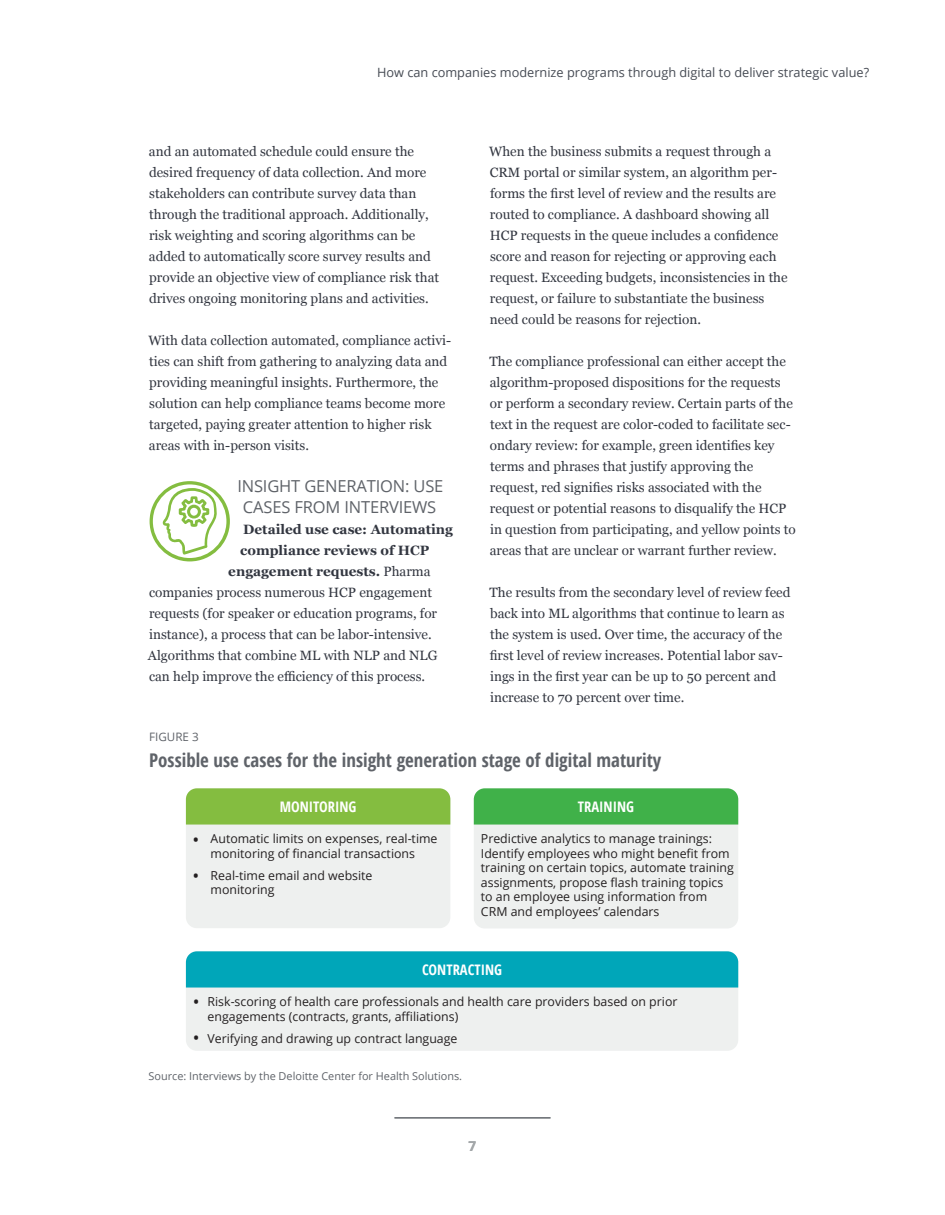
<style>
.page{position:relative;width:945px;height:1215px;background:#fff}
.page>*{position:absolute;margin:0;border:0;box-sizing:border-box;transform-origin:0 0}
.t1{font:700 18.9px "Open Sans Condensed";color:#5f6369}
.heading3{font:16.5px/21px "Open Sans";letter-spacing:-.01em;color:#5f6369;text-align:center}
.t2{font:700 condensed 14.55px "Open Sans";color:#fff}
.cover-top-right_attr{font:13.5px/21px "Georgia";color:#323640}
.cover-top-right_attr-2{font:700 13.5px "Georgia";color:#323640}
.page-number{font:700 13.5px "Open Sans";color:#a3a7a9}
.t3{font:12.75px "Open Sans";color:#464b54}
.t4{font:12.3px/14.5px "Open Sans";color:#231f20}
.t5{font:800 12.3px "Open Sans";color:#231f20}
.t6{font:11.55px "Open Sans";color:#5f6369}
.t7{font:10.95px "Open Sans";color:#5f6369}
.s1{font-weight:400}
</style>
<div class="page">
<hr style="left:394px;top:1118px;width:156px;height:1px;background:#5f6369">
<div style="left:186px;top:788px;width:264px;height:140px;background:#eef0ef;border-radius:11px"></div>
<div style="left:186px;top:788px;width:264px;height:37px;background:#84bd40"></div>
<div style="left:186px;top:951px;width:552px;height:100px;background:#eef0ef;border-radius:11px"></div>
<div style="left:186px;top:951px;width:552px;height:37px;background:#00a6b9"></div>
<div style="left:474px;top:788px;width:264px;height:140px;background:#eef0ef;border-radius:11px"></div>
<div style="left:474px;top:788px;width:264px;height:37px;background:#40b149"></div>
<svg style="left:150px;top:481px;width:80px;height:80px"></svg>
<p class="t3" style="left:377px;top:64px;width:494px">How can companies modernize programs through digital to deliver strategic value?</p>
<p class="cover-top-right_attr" style="left:149px;top:140px;width:292px">and an automated schedule could ensure the desired frequency of data collection. And more stakeholders can contribute survey data than through the traditional approach. Additionally, risk weighting and scoring algorithms can be added to automatically score survey results and provide an objective view of compliance risk that drives ongoing monitoring plans and activities.</p>
<p class="cover-top-right_attr" style="left:148px;top:329px;width:304px">With data collection automated, compliance activi&shy;ties can shift from gathering to analyzing data and providing meaningful insights. Furthermore, the solution can help compliance teams become more targeted, paying greater attention to higher risk areas with in-person visits.</p>
<p class="heading3" style="left:237px;top:475px;width:208px">INSIGHT GENERATION: USE<br>CASES FROM INTERVIEWS</p>
<p class="cover-top-right_attr-2" style="left:243px;top:519px;width:211px">Detailed use case: Automating</p>
<p class="cover-top-right_attr-2" style="left:240px;top:540px;width:191px">compliance reviews of HCP</p>
<p class="cover-top-right_attr-2" style="left:228px;top:561px;width:204px">engagement requests. <span class="s1">Pharma</span></p>
<p class="cover-top-right_attr" style="left:149px;top:581px;width:285px">companies process numerous HCP engagement</p>
<p class="cover-top-right_attr" style="left:149px;top:602px;width:290px">requests (for speaker or education programs, for</p>
<p class="cover-top-right_attr" style="left:149px;top:623px;width:284px">instance), a process that can be labor-intensive.</p>
<p class="cover-top-right_attr" style="left:148px;top:644px;width:291px">Algorithms that combine ML with NLP and NLG</p>
<p class="cover-top-right_attr" style="left:149px;top:665px;width:278px">can help improve the efficiency of this process.</p>
<p class="cover-top-right_attr" style="left:489px;top:140px;width:300px">When the business submits a request through a CRM portal or similar system, an algorithm per&shy;forms the first level of review and the results are routed to compliance. A dashboard showing all HCP requests in the queue includes a confidence score and reason for rejecting or approving each request. Exceeding budgets, inconsistencies in the request, or failure to substantiate the business need could be reasons for rejection.</p>
<p class="cover-top-right_attr" style="left:490px;top:350px;width:308px">The compliance professional can either accept the algorithm-proposed dispositions for the requests or perform a secondary review. Certain parts of the text in the request are color-coded to facilitate sec&shy;ondary review: for example, green identifies key terms and phrases that justify approving the request, red signifies risks associated with the request or potential reasons to disqualify the HCP in question from participating, and yellow points to areas that are unclear or warrant further review.</p>
<p class="cover-top-right_attr" style="left:490px;top:581px;width:302px">The results from the secondary level of review feed back into ML algorithms that continue to learn as the system is used. Over time, the accuracy of the first level of review increases. Potential labor sav&shy;ings in the first year can be up to 50 percent and increase to 70 percent over time.</p>
<p class="t6" style="left:149px;top:729px;width:51px">FIGURE 3</p>
<p class="t1" style="left:149px;top:747px;width:513px">Possible use cases for the insight generation stage of digital maturity</p>
<p class="t2" style="left:280px;top:797px;width:78px">MONITORING</p>
<p class="t4" style="left:211px;top:831px;width:228px">Automatic limits on expenses, real-time monitoring of financial transactions</p>
<p class="t4" style="left:211px;top:868px;width:163px">Real-time email and website monitoring</p>
<p class="t2" style="left:578px;top:797px;width:58px">TRAINING</p>
<p class="t4" style="left:481px;top:831px;width:254px">Predictive analytics to manage trainings:<br>Identify employees who might benefit from training on certain topics, automate training assignments, propose flash training topics to an employee using information from CRM and employees’ calendars</p>
<p class="t5" style="left:194px;top:830px;width:6px">•</p>
<p class="t5" style="left:194px;top:866px;width:6px">•</p>
<p class="t5" style="left:194px;top:992px;width:6px">•</p>
<p class="t5" style="left:194px;top:1028px;width:6px">•</p>
<p class="t2" style="left:422px;top:960px;width:81px">CONTRACTING</p>
<p class="t4" style="left:208px;top:994px;width:471px">Risk-scoring of health care professionals and health care providers based on prior engagements (contracts, grants, affiliations)</p>
<p class="t4" style="left:208px;top:1031px;width:251px">Verifying and drawing up contract language</p>
<p class="t7" style="left:148px;top:1068px;width:315px">Source: Interviews by the Deloitte Center for Health Solutions.</p>
<p class="page-number" style="left:469px;top:1137px;width:9px">7</p>
</div>
